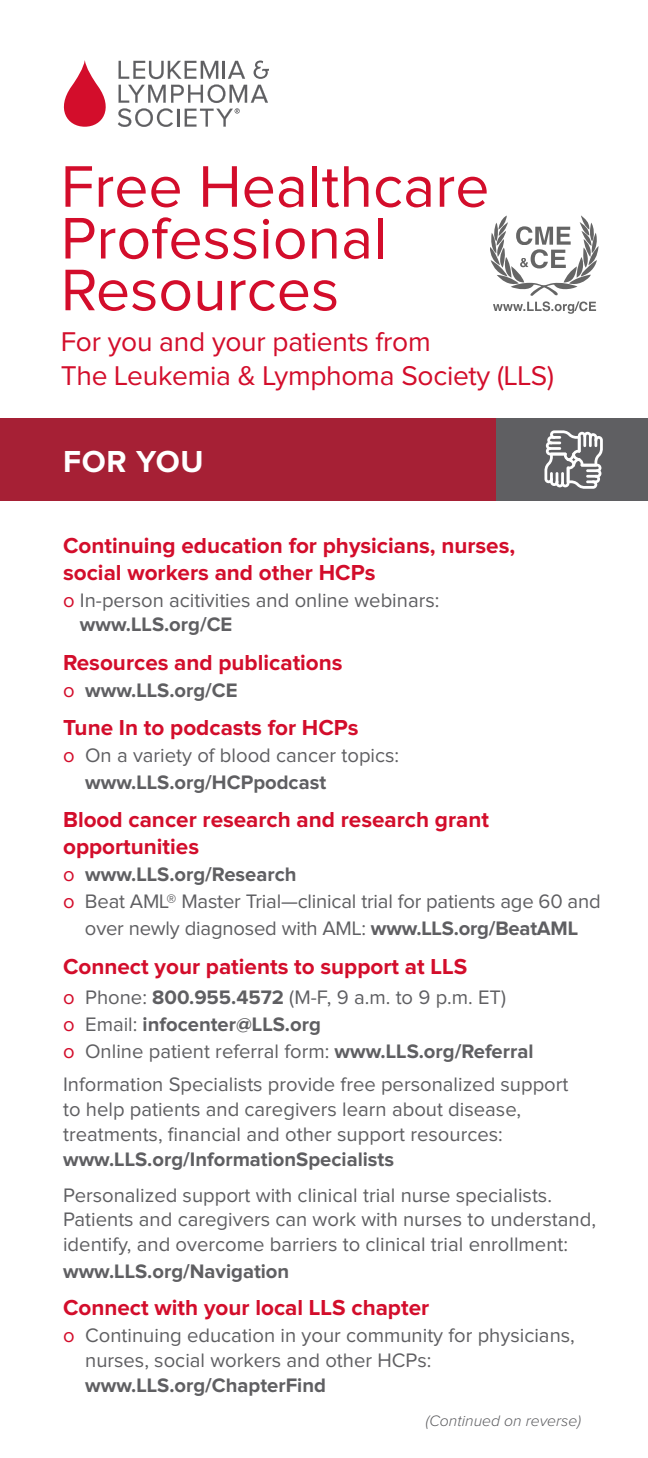
<style>
.page{position:relative;width:648px;height:1458px;background:#fff}
.page>*{position:absolute;margin:0;border:0;box-sizing:border-box;transform-origin:0 0}
.t1{font:60.75px "Proxima Nova";color:#d30d2b}
.t2{font:700 31.5px "Proxima Nova";letter-spacing:.02em;color:#fff}
.t3{font:28.12px/33.8px "Proxima Nova";letter-spacing:-.01em;color:#d30d2b}
.t4{font:700 22.5px/27px "Proxima Nova";color:#d30d2b}
.t5{font:20.25px/24.8px "Proxima Nova";color:#5f5f62}
.t6{font:700 20.25px "Proxima Nova";color:#5f5f62}
.t7{font:italic 300 15.75px "Proxima Nova";color:#5f5f62}
.s1{color:#d30d2b}
.s2{font-weight:700}
.s3{font-weight:400;color:#d30d2b}
.s4{font-weight:400}
</style>
<div class="page">
<div style="left:0;top:419px;width:648px;height:82px;background:#5f5f62"></div>
<div style="left:0;top:419px;width:496px;height:82px;background:#a62035"></div>
<svg style="left:545px;top:430px;width:58px;height:59px"></svg>
<svg style="left:64px;top:60px;width:204px;height:67px"></svg>
<svg style="left:490px;top:215px;width:108px;height:99px"></svg>
<p class="t1" style="left:61px;top:159px;width:430px">Free Healthcare</p>
<p class="t1" style="left:61px;top:211px;width:328px">Professional</p>
<p class="t1" style="left:61px;top:262px;width:280px">Resources</p>
<p class="t3" style="left:61px;top:326px;width:495px">For you and your patients from<br>The Leukemia &amp; Lymphoma Society (LLS)</p>
<p class="t2" style="left:63px;top:447px;width:142px">FOR YOU</p>
<p class="t4" style="left:63px;top:533px;width:454px">Continuing education for physicians, nurses, social workers and other HCPs</p>
<p class="t5" style="left:80px;top:588px;width:361px;text-indent:-17px"><span class="s1">o</span> In-person acitivities and online webinars: <span class="s2">www.LLS.org/CE</span></p>
<p class="t4" style="left:63px;top:650px;width:281px">Resources and publications</p>
<p class="t6" style="left:63px;top:681px;width:176px"><span class="s3">o</span> www.LLS.org/CE</p>
<p class="t4" style="left:63px;top:715px;width:297px">Tune In to podcasts for HCPs</p>
<p class="t5" style="left:85px;top:743px;width:316px;line-height:27px;text-indent:-22px"><span class="s1">o</span> On a variety of blood cancer topics: <span class="s2">www.LLS.org/HCPpodcast</span></p>
<p class="t4" style="left:63px;top:807px;width:427px">Blood cancer research and research grant opportunities</p>
<p class="t6" style="left:63px;top:865px;width:235px"><span class="s3">o</span> www.LLS.org/Research</p>
<p class="t5" style="left:63px;top:889px;width:539px;line-height:27px;text-align:center"><span class="s1">o</span> Beat AML® Master Trial—clinical trial for patients age 60 and over newly diagnosed with AML: <span class="s2">www.LLS.org/BeatAML</span></p>
<p class="t4" style="left:63px;top:954px;width:406px">Connect your patients to support at LLS</p>
<p class="t5" style="left:63px;top:986px;width:445px"><span class="s1">o</span> Phone: <span class="s2">800.955.4572</span> (M-F, 9 a.m. to 9 p.m. ET)</p>
<p class="t6" style="left:63px;top:1015px;width:259px"><span class="s3">o</span> <span class="s4">Email:</span> infocenter@LLS.org</p>
<p class="t5" style="left:63px;top:1040px;width:472px"><span class="s1">o</span> Online patient referral form: <span class="s2">www.LLS.org/Referral</span></p>
<p class="t5" style="left:63px;top:1073px;width:507px">Information Specialists provide free personalized support to help patients and caregivers learn about disease, treatments, financial and other support resources: <span class="s2">www.LLS.org/InformationSpecialists</span></p>
<p class="t5" style="left:63px;top:1183px;width:534px">Personalized support with clinical trial nurse specialists.<br>Patients and caregivers can work with nurses to understand, identify, and overcome barriers to clinical trial enrollment:</p>
<p class="t6" style="left:63px;top:1262px;width:228px">www.LLS.org/Navigation</p>
<p class="t4" style="left:63px;top:1295px;width:368px">Connect with your local LLS chapter</p>
<p class="t5" style="left:85px;top:1324px;width:491px;text-indent:-22px"><span class="s1">o</span> Continuing education in your community for physicians, nurses, social workers and other HCPs: <span class="s2">www.LLS.org/ChapterFind</span></p>
<p class="t7" style="left:426px;top:1413px;width:157px">(Continued on reverse)</p>
</div>
